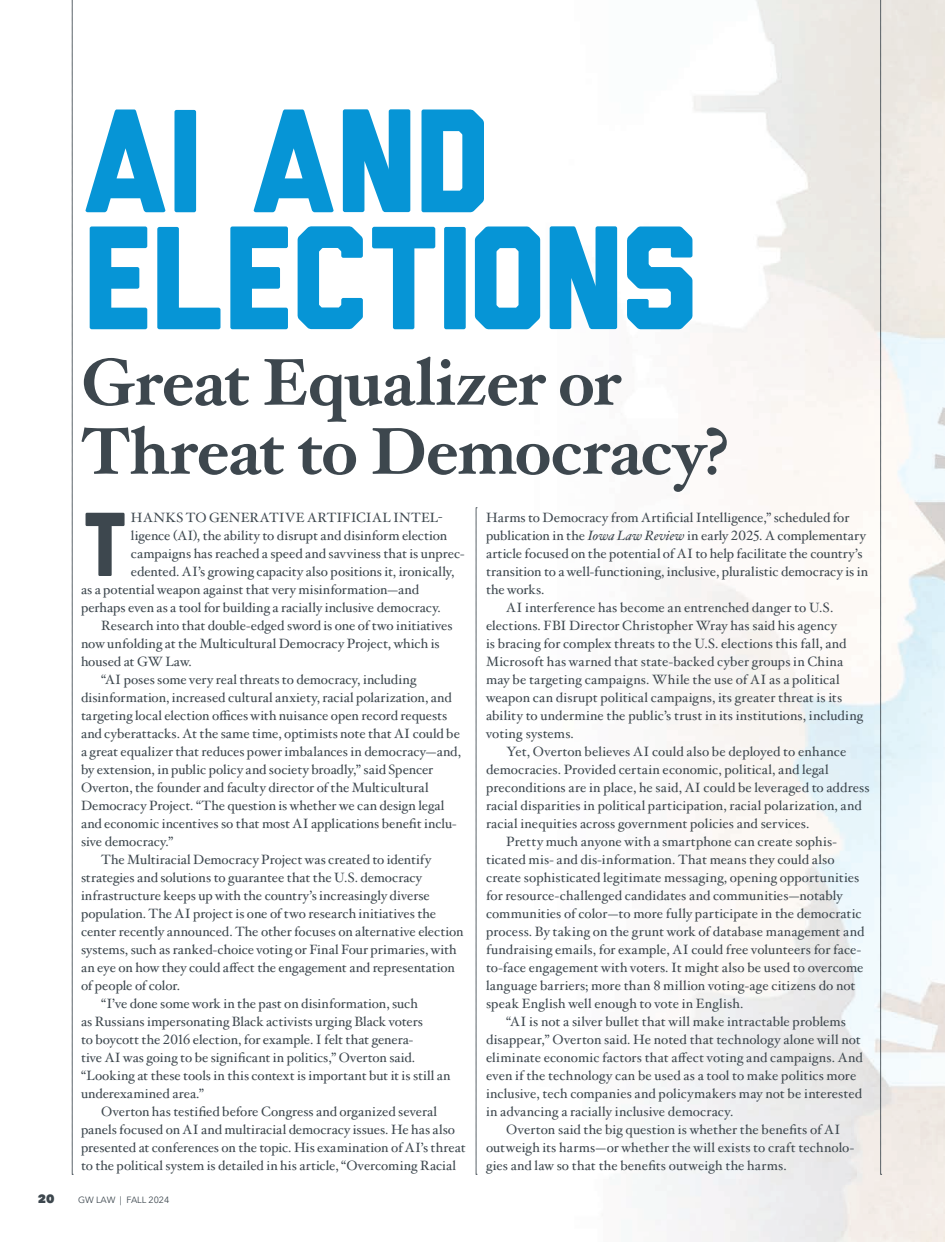
<style>
.page{position:relative;width:945px;height:1242px;background:#fff}
.page>*{position:absolute;margin:0;border:0;box-sizing:border-box;transform-origin:0 0}
.feature_-_body_text_1{font:147px/117px "Liberator";letter-spacing:-.04em;color:#0695d6}
.feature_-_body_text_1_into{font:90.75px "Liberator";color:#3d474e}
.feature_-_body_text_1-2{font:700 66px "Hoefler Txt";letter-spacing:-.02em;color:#3d474e}
.feature_-_body_text_1-3{font:13.5px/18px "Hoefler Txt";color:#3d474e}
.feature_-_body_text_1_into-2{font:13.5px "Hoefler Txt";color:#3d474e}
.t1{font:800 12px "Avenir Next LT Pro";color:#3d474e}
.t2{font:9px "Avenir Next LT Pro";color:#3d474e}
.s1{font-style:italic}
</style>
<div class="page">
<svg style="left:880px;top:0;width:2px;height:1175px"></svg>
<svg style="left:72px;top:0;width:1px;height:1175px"></svg>
<svg style="left:476px;top:508px;width:1px;height:667px"></svg>
<p class="feature_-_body_text_1" style="left:81px;top:112px;width:622px">AI AND<br>ELECTIONS</p>
<p class="feature_-_body_text_1-2" style="left:81px;top:332px;width:542px">Great Equalizer or</p>
<p class="feature_-_body_text_1-2" style="left:81px;top:401px;width:649px">Threat to Democracy?</p>
<p class="feature_-_body_text_1_into" style="left:81px;top:512px;width:50px">T</p>
<p class="feature_-_body_text_1_into-2" style="left:131px;top:507px;width:313px">HANKS TO GENERATIVE ARTIFICIAL INTEL-</p>
<p class="feature_-_body_text_1_into-2" style="left:131px;top:525px;width:318px">ligence (AI), the ability to disrupt and disinform election</p>
<p class="feature_-_body_text_1_into-2" style="left:131px;top:543px;width:335px">campaigns has reached a speed and savviness that is unprec-</p>
<p class="feature_-_body_text_1_into-2" style="left:131px;top:561px;width:325px">edented. AI’s growing capacity also positions it, ironically,</p>
<p class="feature_-_body_text_1_into-2" style="left:81px;top:579px;width:340px">as a potential weapon against that very misinformation—and</p>
<p class="feature_-_body_text_1_into-2" style="left:81px;top:597px;width:361px">perhaps even as a tool for building a racially inclusive democracy.</p>
<p class="feature_-_body_text_1-3" style="left:81px;top:616px;width:373px;text-indent:20px">Research into that double-edged sword is one of two initiatives now unfolding at the Multicultural Democracy Project, which is housed at GW Law.</p>
<p class="feature_-_body_text_1-3" style="left:81px;top:670px;width:382px;text-indent:20px">“AI poses some very real threats to democracy, including disinformation, increased cultural anxiety, racial polarization, and targeting local election offices with nuisance open record requests and cyberattacks. At the same time, optimists note that AI could be a great equalizer that reduces power imbalances in democracy—and, by extension, in public policy and society broadly,” said Spencer Overton, the founder and faculty director of the Multicultural Democracy Project. “The question is whether we can design legal and economic incentives so that most AI applications benefit inclu&shy;sive democracy.”</p>
<p class="feature_-_body_text_1-3" style="left:81px;top:850px;width:384px;text-indent:20px">The Multiracial Democracy Project was created to identify strategies and solutions to guarantee that the U.S. democracy infrastructure keeps up with the country’s increasingly diverse population. The AI project is one of two research initiatives the center recently announced. The other focuses on alternative election systems, such as ranked-choice voting or Final Four primaries, with an eye on how they could affect the engagement and representation of people of color.</p>
<p class="feature_-_body_text_1-3" style="left:81px;top:994px;width:371px;text-indent:20px">“I’ve done some work in the past on disinformation, such<br>as Russians impersonating Black activists urging Black voters<br>to boycott the 2016 election, for example. I felt that genera-<br>tive AI was going to be significant in politics,” Overton said. “Looking at these tools in this context is important but it is still an underexamined area.”</p>
<p class="feature_-_body_text_1-3" style="left:81px;top:1102px;width:386px;text-indent:20px">Overton has testified before Congress and organized several panels focused on AI and multiracial democracy issues. He has also presented at conferences on the topic. His examination of AI’s threat to the political system is detailed in his article, “Overcoming Racial</p>
<p class="t1" style="left:38px;top:1191px;width:18px">20</p>
<p class="t2" style="left:78px;top:1194px;width:93px">GW LAW | FALL 2024</p>
<p class="feature_-_body_text_1-3" style="left:486px;top:508px;width:384px">Harms to Democracy from Artificial Intelligence,” scheduled for publication in the <span class="s1">Iowa Law Review</span> in early 2025. A complementary article focused on the potential of AI to help facilitate the country’s transition to a well-functioning, inclusive, pluralistic democracy is in the works.</p>
<p class="feature_-_body_text_1-3" style="left:486px;top:598px;width:379px;text-indent:20px">AI interference has become an entrenched danger to U.S. elections. FBI Director Christopher Wray has said his agency<br>is bracing for complex threats to the U.S. elections this fall, and Microsoft has warned that state-backed cyber groups in China may be targeting campaigns. While the use of AI as a political weapon can disrupt political campaigns, its greater threat is its ability to undermine the public’s trust in its institutions, including voting systems.</p>
<p class="feature_-_body_text_1-3" style="left:486px;top:742px;width:385px;text-indent:20px">Yet, Overton believes AI could also be deployed to enhance democracies. Provided certain economic, political, and legal preconditions are in place, he said, AI could be leveraged to address racial disparities in political participation, racial polarization, and racial inequities across government policies and services.</p>
<p class="feature_-_body_text_1-3" style="left:486px;top:832px;width:380px;text-indent:20px">Pretty much anyone with a smartphone can create sophis&shy;ticated mis- and dis-information. That means they could also create sophisticated legitimate messaging, opening opportunities for resource-challenged candidates and communities—notably communities of color—to more fully participate in the democratic process. By taking on the grunt work of database management and fundraising emails, for example, AI could free volunteers for face&shy;to-face engagement with voters. It might also be used to overcome language barriers; more than 8 million voting-age citizens do not speak English well enough to vote in English.</p>
<p class="feature_-_body_text_1-3" style="left:486px;top:1012px;width:378px;text-indent:20px">“AI is not a silver bullet that will make intractable problems disappear,” Overton said. He noted that technology alone will not eliminate economic factors that affect voting and campaigns. And even if the technology can be used as a tool to make politics more inclusive, tech companies and policymakers may not be interested in advancing a racially inclusive democracy.</p>
<p class="feature_-_body_text_1-3" style="left:486px;top:1120px;width:370px;text-indent:20px">Overton said the big question is whether the benefits of AI outweigh its harms—or whether the will exists to craft technolo&shy;gies and law so that the benefits outweigh the harms.</p>
</div>
